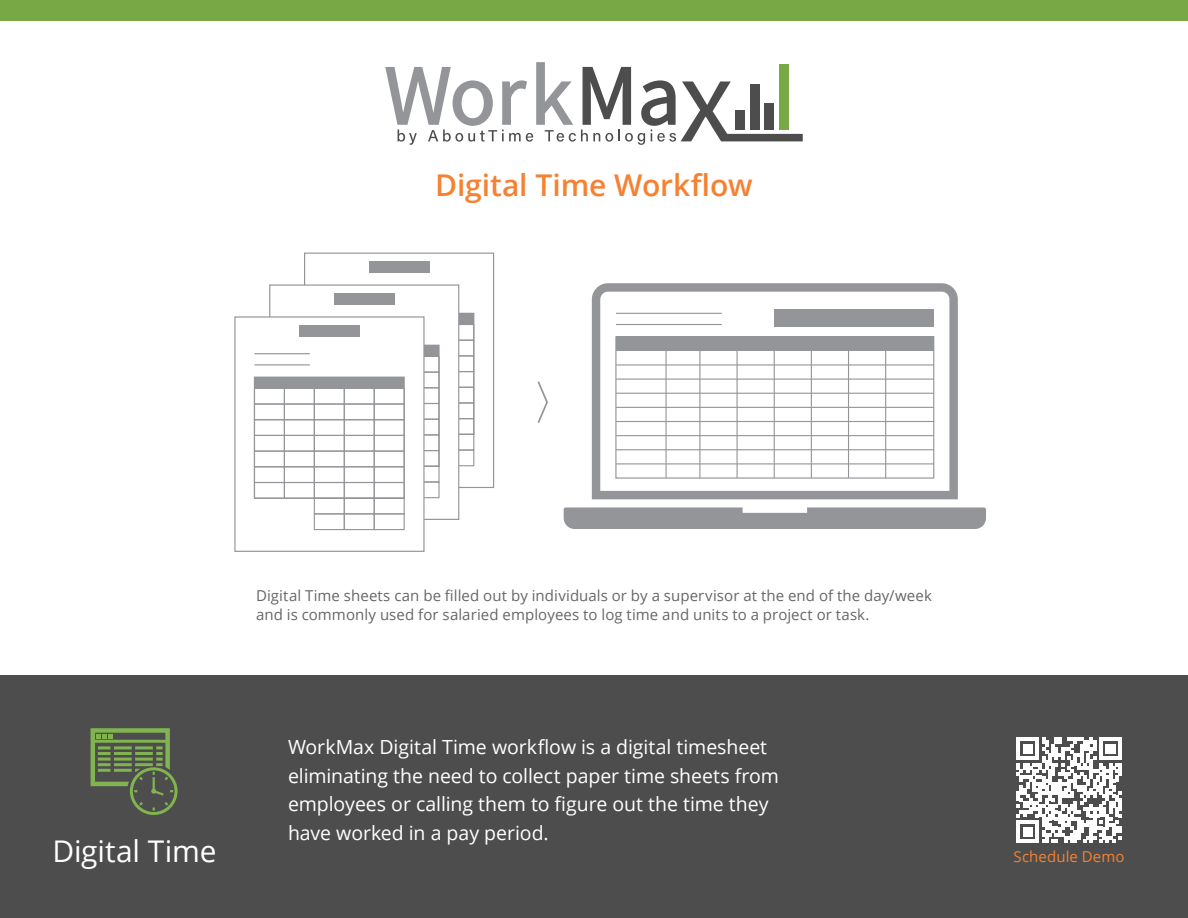
<style>
.page{position:relative;width:1188px;height:918px;background:#fff}
.page>*{position:absolute;margin:0;border:0;box-sizing:border-box;transform-origin:0 0}
.t1{font:600 30px "Open Sans";letter-spacing:-.005em;color:#f58233}
.t2{font:29.85px "Open Sans";letter-spacing:-.005em;color:#fff}
.t3{font:19.5px/28.5px "Open Sans";letter-spacing:-.005em;color:#fff}
.body{font:15px/19.5px "Open Sans";letter-spacing:.005em;color:#666}
.icon_sub_cap{font:15px "Open Sans";letter-spacing:.005em;color:#f58233}
</style>
<div class="page">
<div style="left:0;top:0;width:1188px;height:21px;background:#78a845"></div>
<div style="left:0;top:675px;width:1188px;height:243px;background:#4d4d4d"></div>
<svg style="left:385px;top:62px;width:418px;height:83px"></svg>
<div style="left:130px;top:767px;width:48px;height:48px;border:3px solid #81b350;border-radius:50%"></div>
<svg style="left:137px;top:774px;width:6px;height:7px"></svg>
<svg style="left:137px;top:802px;width:6px;height:6px"></svg>
<div style="left:91px;top:728px;width:79px;height:58px;border:4px solid #81b350"></div>
<hr style="left:93px;top:740px;width:75px;height:3px;background:#81b350">
<svg style="left:96px;top:734px;width:16px;height:4px"></svg>
<svg style="left:98px;top:746px;width:13px;height:26px"></svg>
<svg style="left:151px;top:746px;width:22px;height:65px"></svg>
<hr style="left:114px;top:746px;width:18px;height:3px;background:#81b350">
<hr style="left:114px;top:752px;width:18px;height:3px;background:#81b350">
<hr style="left:114px;top:758px;width:18px;height:3px;background:#81b350">
<hr style="left:114px;top:763px;width:18px;height:3px;background:#81b350">
<hr style="left:114px;top:769px;width:18px;height:3px;background:#81b350">
<hr style="left:135px;top:746px;width:18px;height:3px;background:#81b350">
<hr style="left:135px;top:752px;width:18px;height:3px;background:#81b350">
<hr style="left:135px;top:758px;width:18px;height:3px;background:#81b350">
<hr style="left:135px;top:763px;width:18px;height:3px;background:#81b350">
<hr style="left:135px;top:769px;width:18px;height:3px;background:#81b350">
<svg style="left:1017px;top:738px;width:105px;height:105px"></svg>
<svg style="left:537px;top:381px;width:11px;height:42px"></svg>
<div style="left:304px;top:253px;width:190px;height:235px;border:1px solid #939598"></div>
<div style="left:369px;top:262px;width:61px;height:11px;background:#939598"></div>
<div style="left:324px;top:313px;width:150px;height:12px;background:#939598"></div>
<div style="left:443px;top:324px;width:31px;height:17px;border:1px solid #939598"></div>
<div style="left:443px;top:340px;width:31px;height:16px;border:1px solid #939598"></div>
<div style="left:443px;top:355px;width:31px;height:17px;border:1px solid #939598"></div>
<div style="left:443px;top:371px;width:31px;height:17px;border:1px solid #939598"></div>
<div style="left:443px;top:387px;width:31px;height:17px;border:1px solid #939598"></div>
<div style="left:443px;top:402px;width:31px;height:17px;border:1px solid #939598"></div>
<div style="left:443px;top:418px;width:31px;height:17px;border:1px solid #939598"></div>
<div style="left:443px;top:434px;width:31px;height:17px;border:1px solid #939598"></div>
<div style="left:443px;top:449px;width:31px;height:17px;border:1px solid #939598"></div>
<div style="left:270px;top:285px;width:189px;height:234px;background:#fff"></div>
<div style="left:269px;top:284px;width:190px;height:236px;border:1px solid #939598"></div>
<div style="left:334px;top:294px;width:61px;height:11px;background:#939598"></div>
<div style="left:289px;top:345px;width:150px;height:11px;background:#939598"></div>
<div style="left:408px;top:356px;width:32px;height:17px;border:1px solid #939598"></div>
<div style="left:408px;top:372px;width:32px;height:16px;border:1px solid #939598"></div>
<div style="left:408px;top:387px;width:32px;height:17px;border:1px solid #939598"></div>
<div style="left:408px;top:403px;width:32px;height:17px;border:1px solid #939598"></div>
<div style="left:408px;top:419px;width:32px;height:16px;border:1px solid #939598"></div>
<div style="left:408px;top:434px;width:32px;height:17px;border:1px solid #939598"></div>
<div style="left:408px;top:450px;width:32px;height:17px;border:1px solid #939598"></div>
<div style="left:408px;top:466px;width:32px;height:17px;border:1px solid #939598"></div>
<div style="left:408px;top:481px;width:32px;height:17px;border:1px solid #939598"></div>
<div style="left:235px;top:317px;width:189px;height:234px;background:#fff"></div>
<div style="left:234px;top:316px;width:191px;height:236px;border:1px solid #939598"></div>
<div style="left:299px;top:326px;width:61px;height:11px;background:#939598"></div>
<hr style="left:254px;top:353px;width:56px;height:1px;background:#939598">
<hr style="left:254px;top:364px;width:56px;height:1px;background:#939598">
<div style="left:254px;top:377px;width:150px;height:11px;background:#939598"></div>
<div style="left:254px;top:388px;width:31px;height:17px;border:1px solid #939598"></div>
<div style="left:284px;top:388px;width:31px;height:17px;border:1px solid #939598"></div>
<div style="left:314px;top:388px;width:31px;height:17px;border:1px solid #939598"></div>
<div style="left:344px;top:388px;width:31px;height:17px;border:1px solid #939598"></div>
<div style="left:374px;top:388px;width:31px;height:17px;border:1px solid #939598"></div>
<div style="left:254px;top:403px;width:31px;height:17px;border:1px solid #939598"></div>
<div style="left:284px;top:403px;width:31px;height:17px;border:1px solid #939598"></div>
<div style="left:314px;top:403px;width:31px;height:17px;border:1px solid #939598"></div>
<div style="left:344px;top:403px;width:31px;height:17px;border:1px solid #939598"></div>
<div style="left:374px;top:403px;width:31px;height:17px;border:1px solid #939598"></div>
<div style="left:254px;top:419px;width:31px;height:17px;border:1px solid #939598"></div>
<div style="left:284px;top:419px;width:31px;height:17px;border:1px solid #939598"></div>
<div style="left:314px;top:419px;width:31px;height:17px;border:1px solid #939598"></div>
<div style="left:344px;top:419px;width:31px;height:17px;border:1px solid #939598"></div>
<div style="left:374px;top:419px;width:31px;height:17px;border:1px solid #939598"></div>
<div style="left:254px;top:435px;width:31px;height:17px;border:1px solid #939598"></div>
<div style="left:284px;top:435px;width:31px;height:17px;border:1px solid #939598"></div>
<div style="left:314px;top:435px;width:31px;height:17px;border:1px solid #939598"></div>
<div style="left:344px;top:435px;width:31px;height:17px;border:1px solid #939598"></div>
<div style="left:374px;top:435px;width:31px;height:17px;border:1px solid #939598"></div>
<div style="left:254px;top:451px;width:31px;height:16px;border:1px solid #939598"></div>
<div style="left:284px;top:451px;width:31px;height:16px;border:1px solid #939598"></div>
<div style="left:314px;top:451px;width:31px;height:16px;border:1px solid #939598"></div>
<div style="left:344px;top:451px;width:31px;height:16px;border:1px solid #939598"></div>
<div style="left:374px;top:451px;width:31px;height:16px;border:1px solid #939598"></div>
<div style="left:254px;top:466px;width:31px;height:17px;border:1px solid #939598"></div>
<div style="left:284px;top:466px;width:31px;height:17px;border:1px solid #939598"></div>
<div style="left:314px;top:466px;width:31px;height:17px;border:1px solid #939598"></div>
<div style="left:344px;top:466px;width:31px;height:17px;border:1px solid #939598"></div>
<div style="left:374px;top:466px;width:31px;height:17px;border:1px solid #939598"></div>
<div style="left:254px;top:482px;width:31px;height:17px;border:1px solid #939598"></div>
<div style="left:284px;top:482px;width:31px;height:17px;border:1px solid #939598"></div>
<div style="left:314px;top:482px;width:31px;height:17px;border:1px solid #939598"></div>
<div style="left:254px;top:377px;width:151px;height:122px;border:1px solid #939598"></div>
<div style="left:344px;top:482px;width:31px;height:17px;border:1px solid #939598"></div>
<div style="left:374px;top:482px;width:31px;height:17px;border:1px solid #939598"></div>
<div style="left:314px;top:498px;width:31px;height:16px;border:1px solid #939598"></div>
<div style="left:344px;top:498px;width:31px;height:16px;border:1px solid #939598"></div>
<div style="left:374px;top:498px;width:31px;height:16px;border:1px solid #939598"></div>
<div style="left:314px;top:513px;width:31px;height:17px;border:1px solid #939598"></div>
<div style="left:344px;top:513px;width:31px;height:17px;border:1px solid #939598"></div>
<div style="left:374px;top:513px;width:31px;height:17px;border:1px solid #939598"></div>
<svg style="left:591px;top:283px;width:367px;height:217px"></svg>
<svg style="left:564px;top:507px;width:422px;height:22px;background:#999b9e"></svg>
<hr style="left:616px;top:313px;width:106px;height:1px;background:#939598">
<hr style="left:616px;top:324px;width:106px;height:1px;background:#939598">
<div style="left:616px;top:337px;width:318px;height:14px;background:#939598"></div>
<div style="left:615px;top:336px;width:319px;height:143px;border:1px solid #939598"></div>
<hr style="left:616px;top:379px;width:318px;height:1px;background:#939598">
<hr style="left:616px;top:393px;width:318px;height:1px;background:#939598">
<hr style="left:616px;top:407px;width:318px;height:1px;background:#939598">
<hr style="left:616px;top:421px;width:318px;height:1px;background:#939598">
<hr style="left:616px;top:435px;width:318px;height:1px;background:#939598">
<hr style="left:616px;top:449px;width:318px;height:1px;background:#939598">
<hr style="left:616px;top:463px;width:318px;height:1px;background:#939598">
<hr style="left:616px;top:364px;width:318px;height:2px;background:#939598">
<hr style="left:665px;top:351px;width:2px;height:127px;background:#939598">
<hr style="left:699px;top:351px;width:1px;height:127px;background:#939598">
<hr style="left:737px;top:351px;width:1px;height:127px;background:#939598">
<hr style="left:774px;top:351px;width:1px;height:127px;background:#939598">
<hr style="left:811px;top:351px;width:1px;height:127px;background:#939598">
<hr style="left:848px;top:351px;width:1px;height:127px;background:#939598">
<hr style="left:885px;top:351px;width:1px;height:127px;background:#939598">
<div style="left:774px;top:309px;width:160px;height:18px;background:#939598"></div>
<p class="t1" style="left:435px;top:165px;width:319px">Digital Time Workflow</p>
<p class="body" style="left:256px;top:585px;width:677px">Digital Time sheets can be filled out by individuals or by a supervisor at the end of the day/week and is commonly used for salaried employees to log time and units to a project or task.</p>
<p class="t3" style="left:288px;top:732px;width:493px">WorkMax Digital Time workflow is a digital timesheet eliminating the need to collect paper time sheets from employees or calling them to figure out the time they have worked in a pay period.</p>
<p class="t2" style="left:52px;top:831px;width:166px">Digital Time</p>
<p class="icon_sub_cap" style="left:1014px;top:846px;width:112px">Schedule Demo</p>
</div>
